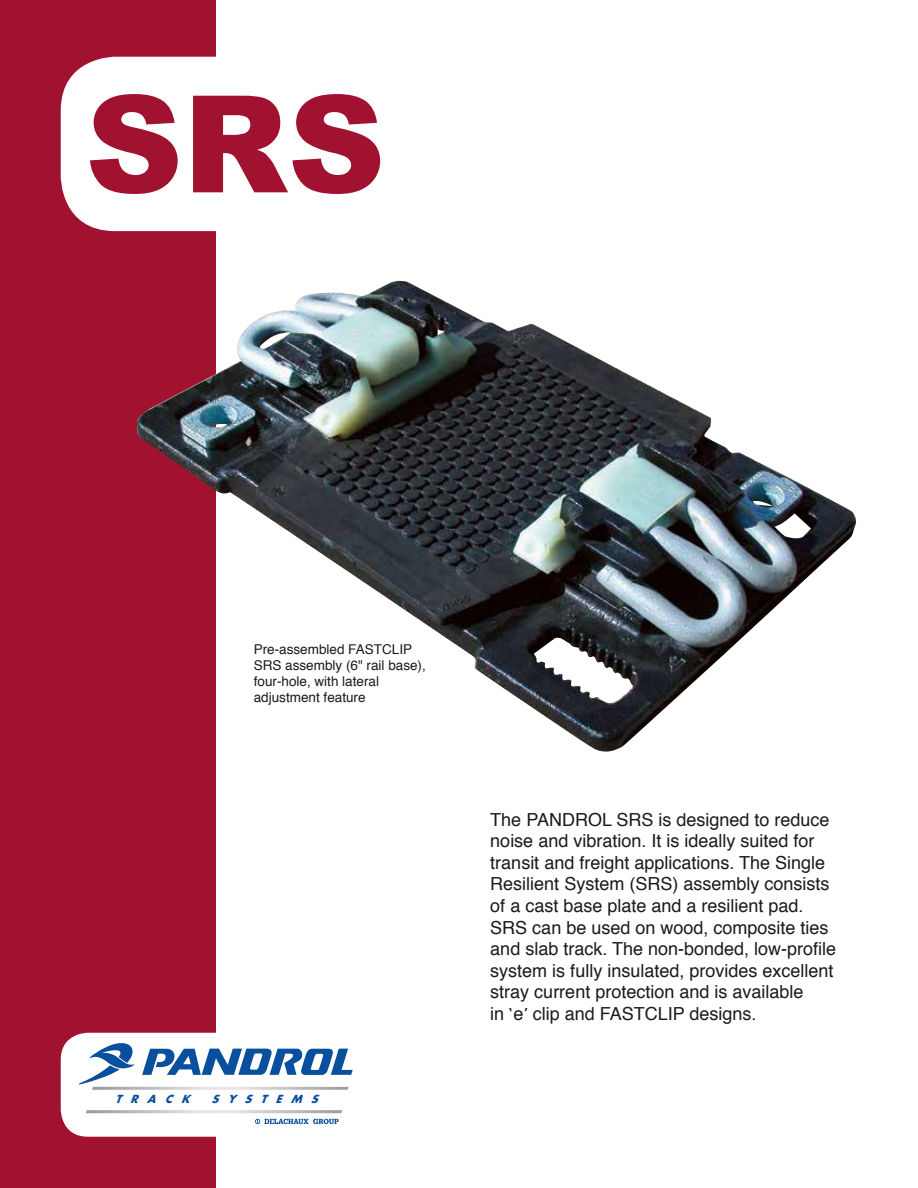
<style>
.page{position:relative;width:918px;height:1188px;background:#fff}
.page>*{position:absolute;margin:0;border:0;box-sizing:border-box;transform-origin:0 0}
.t1{font:900 135px "Arial";color:#a11230}
.t2{font:italic 22.5px "Helvetica";color:#1c1b1a;scale:.8 1}
.t3{font:18px/21.6px "Helvetica";color:#1c1b1a}
.t4{font:13.5px/16.2px "Helvetica";color:#1c1b1a}
.t5{font:italic 700 10.8px "Futura";letter-spacing:.855em;color:#08509d}
</style>
<div class="page">
<div style="left:0;top:0;width:216px;height:1188px;background:#a11230"></div>
<div style="left:61px;top:57px;width:331px;height:174px;background:#fff;border-radius:54px"></div>
<div style="left:61px;top:1033px;width:359px;height:104px;background:#fff;border-radius:27px"></div>
<svg style="left:86px;top:1110px;width:256px;height:3px"></svg>
<svg style="left:255px;top:1119px;width:84px;height:5px"></svg>
<svg style="left:79px;top:1043px;width:274px;height:47px"></svg>
<img style="left:137px;top:281px;width:719px;height:471px">
<h1 class="t1" style="left:85px;top:69px;width:301px">SRS</h1>
<p class="t4" style="left:254px;top:641px;width:174px">Pre-assembled FASTCLIP<br>SRS assembly (6" rail base), four-hole, with lateral adjustment feature</p>
<p class="t5" style="left:115px;top:1092px;width:76px">TRACK</p>
<p class="t5" style="left:212px;top:1092px;width:110px">SYSTEMS</p>
<p class="t3" style="left:490px;top:809px;width:347px">The PANDROL SRS is designed to reduce noise and vibration. It is ideally suited for transit and freight applications. The Single Resilient System (SRS) assembly consists of a cast base plate and a resilient pad.<br>SRS can be used on wood, composite ties and slab track. The non-bonded, low-profile system is fully insulated, provides excellent stray current protection and is available<br>in</p>
<p class="t2" style="left:522px;top:981px;width:25px">ˏ</p>
<p class="t3" style="left:533px;top:1003px;width:225px">clip and FASTCLIP designs.</p>
<p class="t2" style="left:509px;top:981px;width:25px">ˎ</p>
<p class="t3" style="left:514px;top:1003px;width:12px">e</p>
</div>
